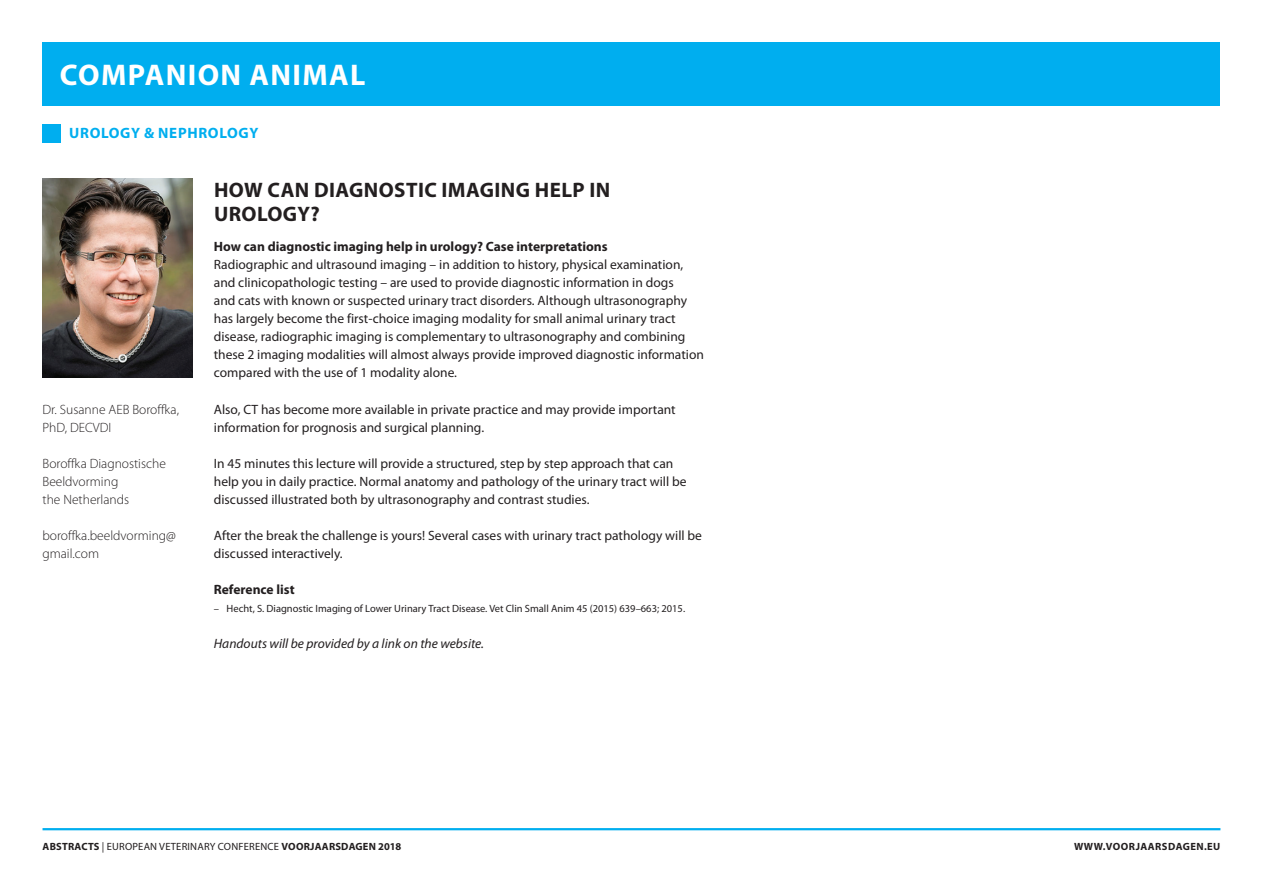
<style>
.page{position:relative;width:1263px;height:893px;background:#fff}
.page>*{position:absolute;margin:0;border:0;box-sizing:border-box;transform-origin:0 0}
.t1{font:700 30px "Myriad Pro";letter-spacing:.045em;color:#fff}
.t2{font:700 21px/24px "Myriad Pro";letter-spacing:.02em;color:#231f20}
.t3{font:700 15px "Myriad Pro";letter-spacing:.045em;color:#00aeef}
.t4{font:13.5px/18.1px "Myriad Pro";color:#231f20}
.t5{font:300 13.5px/18.1px "Myriad Pro";color:#231f20}
.t6{font:700 13.5px "Myriad Pro";color:#231f20}
.t7{font:italic 13.5px "Myriad Pro";color:#231f20}
.t8{font:10.5px "Myriad Pro";color:#231f20}
.t9{font:10.5px "Myriad Pro";letter-spacing:.02em;color:#231f20}
.t10{font:700 10.5px "Myriad Pro";letter-spacing:.045em;color:#231f20}
.s1{font-weight:700}
</style>
<div class="page">
<div style="left:43px;top:43px;width:1177px;height:63px;background:#00aeef"></div>
<hr style="left:43px;top:828px;width:1177px;height:2px;background:#00aeef">
<div style="left:43px;top:124px;width:18px;height:18px;background:#00aeef"></div>
<img style="left:43px;top:179px;width:150px;height:198px">
<hr style="left:1262px;top:43px;width:1px;height:31px;background:#ed028c">
<h1 class="t1" style="left:60px;top:58px;width:307px">COMPANION AN IMAL</h1>
<p class="t3" style="left:69px;top:125px;width:191px">UROLOGY &amp; NEPHROLOGY</p>
<p class="t5" style="left:43px;top:400px;width:138px">Dr. Susanne AEB Boroffka,<br>PhD, DECVDI</p>
<p class="t5" style="left:43px;top:454px;width:125px">Boroffka Diagnostische<br>Beeldvorming<br>the Netherlands</p>
<p class="t5" style="left:43px;top:527px;width:135px">boroffka.beeldvorming@ gmail.com</p>
<h2 class="t2" style="left:214px;top:178px;width:398px">HOW CAN DIAGNOSTIC IMAGING HELP IN<br>UROLOGY?</h2>
<p class="t6" style="left:214px;top:239px;width:395px">HOW CAN DIAGNOSTIC IMAGING HELP IN UROLOGY? CASE INTERPRETATIONS</p>
<p class="t4" style="left:214px;top:256px;width:492px">Radiographic and ultrasound imaging – in addition to history, physical examination, and clinicopathologic testing – are used to provide diagnostic information in dogs<br>and cats with known or suspected urinary tract disorders. Although ultrasonography has largely become the first-choice imaging modality for small animal urinary tract disease, radiographic imaging is complementary to ultrasonography and combining these 2 imaging modalities will almost always provide improved diagnostic information compared with the use of 1 modality alone.</p>
<p class="t4" style="left:214px;top:400px;width:463px">Also, CT has become more available in private practice and may provide important information for prognosis and surgical planning.</p>
<p class="t4" style="left:214px;top:454px;width:474px">In 45 minutes this lecture will provide a structured, step by step approach that can help you in daily practice. Normal anatomy and pathology of the urinary tract will be discussed illustrated both by ultrasonography and contrast studies.</p>
<p class="t4" style="left:214px;top:527px;width:490px">After the break the challenge is yours! Several cases with urinary tract pathology will be discussed interactively.</p>
<p class="t6" style="left:214px;top:582px;width:82px">REFERENCE LIST</p>
<p class="t8" style="left:214px;top:603px;width:473px">– Hecht, S. Diagnostic Imaging of Lower Urinary Tract Disease. Vet Clin Small Anim 45 (2015) 639–663; 2015.</p>
<p class="t7" style="left:214px;top:637px;width:272px">Handouts will be provided by a link on the website.</p>
<p class="t9" style="left:43px;top:841px;width:360px"><span class="s1">ABSTRACTS</span> | European Veterinary Conference <span class="s1">VOORJAARSDAGEN 2018</span></p>
<p class="t10" style="left:1074px;top:841px;width:148px">WWW.VOORJAARSDAGEN.EU</p>
</div>
